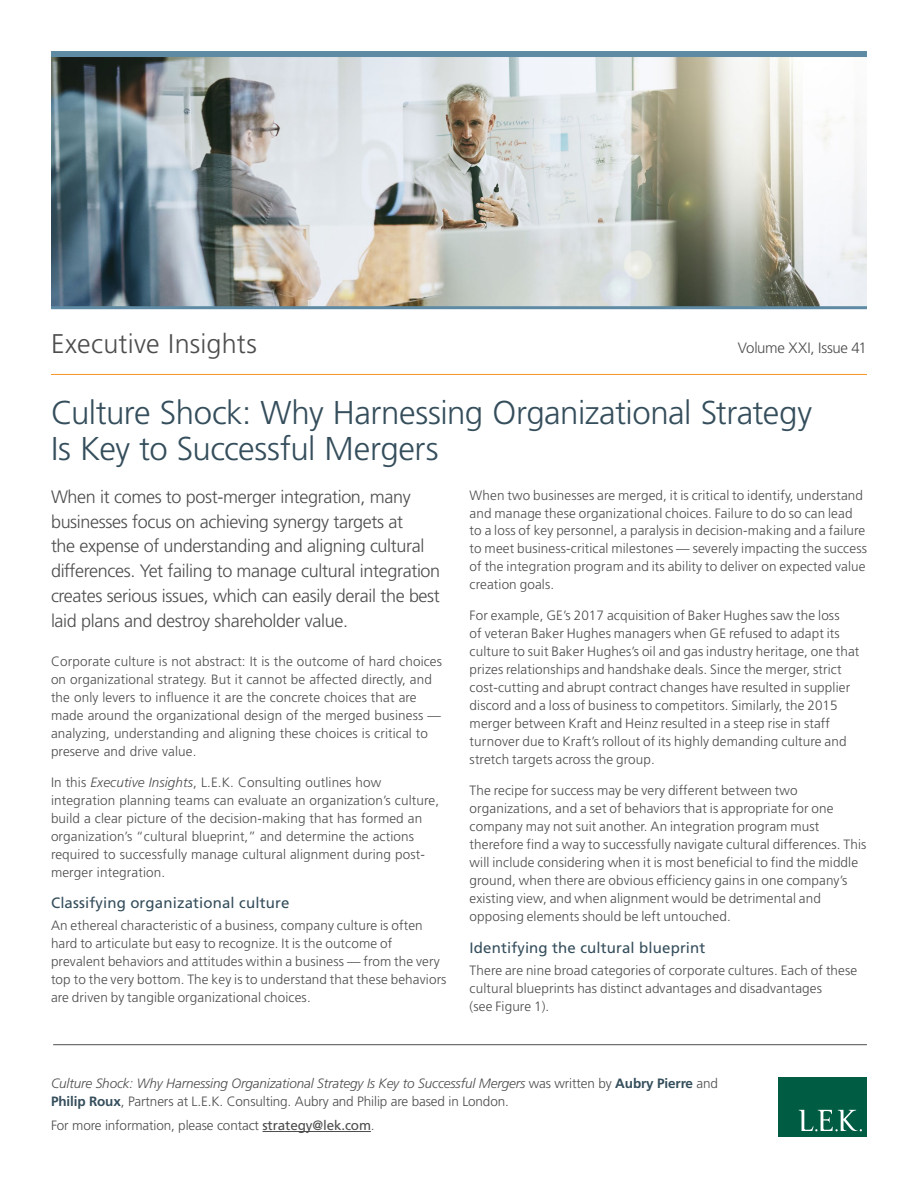
<style>
.page{position:relative;width:918px;height:1188px;background:#fff}
.page>*{position:absolute;margin:0;border:0;box-sizing:border-box;transform-origin:0 0}
.t1{font:300 33px/36px "Frutiger";letter-spacing:-.015em;color:#354e5c}
.t2{font:300 27px "Frutiger";letter-spacing:.005em;color:#4d4d4f}
.t3{font:300 18px/24.8px "Frutiger";letter-spacing:-.02em;color:#4d4d4f}
.t4{font:15px "Frutiger";letter-spacing:.01em;color:#354e5c}
.t5{font:300 15px "Frutiger";letter-spacing:-.02em;color:#4d4d4f}
.t6{font:300 13.5px/18px "Frutiger";letter-spacing:.01em;color:#4d4d4f}
.t7{font:300 13.5px/18px "Frutiger";letter-spacing:-.01em;color:#4d4d4f}
.s1{font-style:italic}
.s2{font-weight:700;color:#354e5c}
.s3{font-weight:400}
</style>
<div class="page">
<img style="left:51px;top:57px;width:816px;height:249px">
<hr style="left:51px;top:374px;width:816px;height:1px;background:#f79428">
<hr style="left:263px;top:1131px;width:108px;height:1px;background:#4d4d4f">
<hr style="left:53px;top:1044px;width:814px;height:1px;background:#4d4d4f">
<div style="left:778px;top:1078px;width:89px;height:59px;background:#005c42"></div>
<svg style="left:799px;top:1110px;width:63px;height:22px"></svg>
<hr style="left:51px;top:306px;width:816px;height:3px;background:#5e8aa4">
<div style="left:51px;top:51px;width:816px;height:6px;background:#5e8aa4"></div>
<h2 class="t2" style="left:51px;top:328px;width:207px">Executive Insights</h2>
<p class="t5" style="left:738px;top:339px;width:131px">Volume XXI, Issue 41</p>
<h1 class="t1" style="left:51px;top:396px;width:762px">Culture Shock: Why Harnessing Organizational Strategy<br>Is Key to Successful Mergers</h1>
<p class="t3" style="left:51px;top:485px;width:391px">When it comes to post-merger integration, many businesses focus on achieving synergy targets at<br>the expense of understanding and aligning cultural differences. Yet failing to manage cultural integration creates serious issues, which can easily derail the best laid plans and destroy shareholder value.</p>
<p class="t6" style="left:51px;top:652px;width:393px">Corporate culture is not abstract: It is the outcome of hard choices on organizational strategy. But it cannot be affected directly, and the only levers to influence it are the concrete choices that are made around the organizational design of the merged business — analyzing, understanding and aligning these choices is critical to preserve and drive value.</p>
<p class="t6" style="left:51px;top:773px;width:390px">In this <span class="s1">Executive Insights</span>, L.E.K. Consulting outlines how integration planning teams can evaluate an organization’s culture, build a clear picture of the decision-making that has formed an organization’s “cultural blueprint,” and determine the actions required to successfully manage cultural alignment during post&shy;merger integration.</p>
<p class="t4" style="left:51px;top:894px;width:240px">Classifying organizational culture</p>
<p class="t6" style="left:51px;top:917px;width:397px">An ethereal characteristic of a business, company culture is often hard to articulate but easy to recognize. It is the outcome of prevalent behaviors and attitudes within a business — from the very top to the very bottom. The key is to understand that these behaviors are driven by tangible organizational choices.</p>
<p class="t6" style="left:470px;top:486px;width:399px">When two businesses are merged, it is critical to identify, understand and manage these organizational choices. Failure to do so can lead to a loss of key personnel, a paralysis in decision-making and a failure to meet business-critical milestones — severely impacting the success of the integration program and its ability to deliver on expected value creation goals.</p>
<p class="t6" style="left:470px;top:607px;width:391px">For example, GE’s 2017 acquisition of Baker Hughes saw the loss<br>of veteran Baker Hughes managers when GE refused to adapt its culture to suit Baker Hughes’s oil and gas industry heritage, one that prizes relationships and handshake deals. Since the merger, strict cost-cutting and abrupt contract changes have resulted in supplier discord and a loss of business to competitors. Similarly, the 2015 merger between Kraft and Heinz resulted in a steep rise in staff turnover due to Kraft’s rollout of its highly demanding culture and stretch targets across the group.</p>
<p class="t6" style="left:470px;top:781px;width:398px">The recipe for success may be very different between two organizations, and a set of behaviors that is appropriate for one company may not suit another. An integration program must therefore find a way to successfully navigate cultural differences. This will include considering when it is most beneficial to find the middle ground, when there are obvious efficiency gains in one company’s existing view, and when alignment would be detrimental and opposing elements should be left untouched.</p>
<p class="t4" style="left:470px;top:939px;width:237px">Identifying the cultural blueprint</p>
<p class="t6" style="left:470px;top:961px;width:389px">There are nine broad categories of corporate cultures. Each of these cultural blueprints has distinct advantages and disadvantages<br>(see Figure 1).</p>
<p class="t7" style="left:51px;top:1074px;width:669px"><span class="s1">Culture Shock: Why Harnessing Organizational Strategy Is Key to Successful Mergers</span> was written by <span class="s2">Aubry Pierre</span> and<br><span class="s2">Philip Roux</span>, Partners at L.E.K. Consulting. Aubry and Philip are based in London.</p>
<p class="t7" style="left:51px;top:1117px;width:325px">For more information, please contact <span class="s3">strategy@lek.com</span>.</p>
</div>
